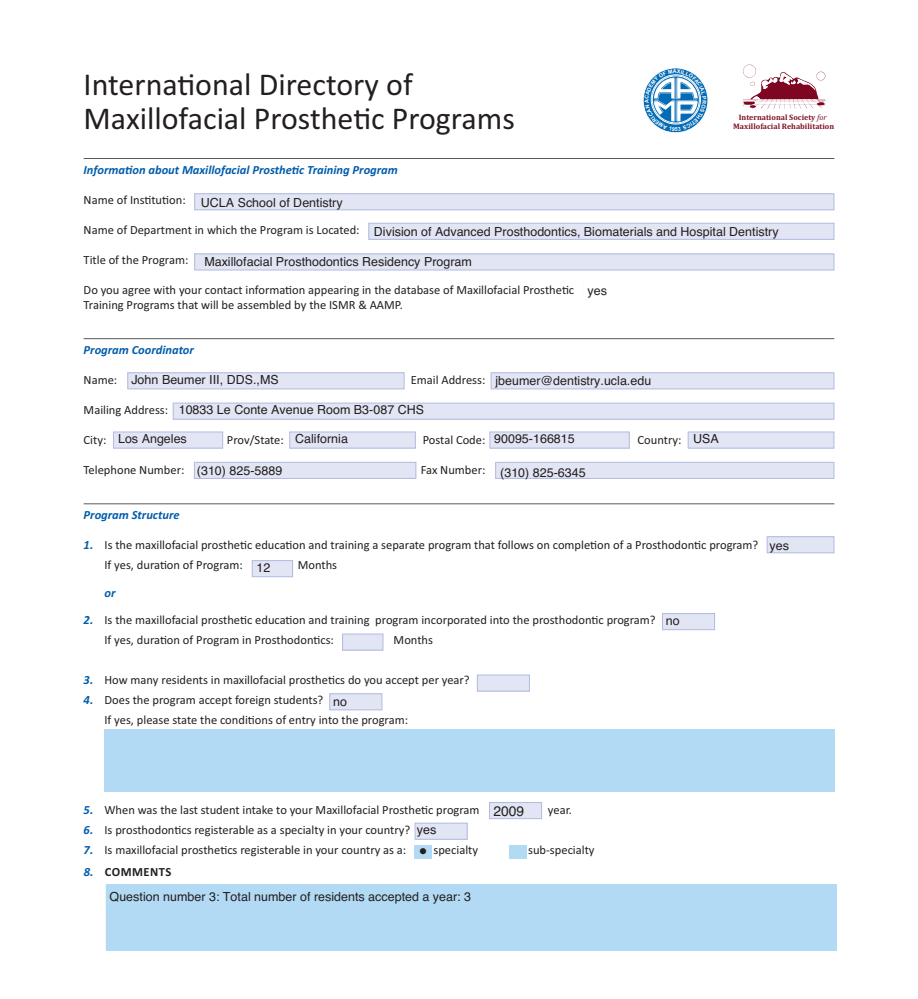
<style>
.page{position:relative;width:918px;height:999px;background:#fff}
.page>*{position:absolute;margin:0;border:0;box-sizing:border-box;transform-origin:0 0}
.t1{font:31.95px/33.3px "Calibri";color:#231f20}
.t2{font:13.95px "Helvetica";color:#231f20}
.t3{font:12.45px/20px "Calibri";color:#231f20}
.t4{font:12.45px "Helvetica";color:#231f20}
.t5{font:italic 700 12.45px "Calibri";color:#005cab}
.t6{font:700 12.45px "Calibri";letter-spacing:.04em;color:#231f20}
.t7{font:8.4px "Adobe Pi Std";color:#231f20}
.t8{font:700 7.95px/9.8px "Cambria";color:#7e1324;text-align:center}
.s1{font-weight:700;font-style:italic;color:#005cab}
.s2{font-weight:400;font-style:italic}
.s3{font-style:italic;color:#005cab}
</style>
<div class="page">
<hr style="left:84px;top:158px;width:750px;height:1px;background:#58595b">
<hr style="left:84px;top:338px;width:750px;height:1px;background:#58595b">
<hr style="left:84px;top:503px;width:750px;height:1px;background:#58595b">
<div style="left:173px;top:403px;width:661px;height:16px;background:#e2e5f3"></div>
<div style="left:173px;top:403px;width:661px;height:17px;border:1px solid #b2bce0"></div>
<div style="left:195px;top:194px;width:639px;height:16px;background:#e2e5f3"></div>
<div style="left:194px;top:193px;width:640px;height:17px;border:1px solid #b2bce0"></div>
<div style="left:195px;top:254px;width:639px;height:16px;background:#e2e5f3"></div>
<div style="left:194px;top:254px;width:640px;height:16px;border:1px solid #b2bce0"></div>
<div style="left:369px;top:223px;width:465px;height:16px;background:#e2e5f3"></div>
<div style="left:369px;top:223px;width:465px;height:17px;border:1px solid #b2bce0"></div>
<div style="left:491px;top:373px;width:343px;height:16px;background:#e2e5f3"></div>
<div style="left:491px;top:372px;width:343px;height:17px;border:1px solid #b2bce0"></div>
<div style="left:496px;top:462px;width:338px;height:16px;background:#e2e5f3"></div>
<div style="left:495px;top:462px;width:339px;height:17px;border:1px solid #b2bce0"></div>
<div style="left:128px;top:373px;width:276px;height:16px;background:#e2e5f3"></div>
<div style="left:127px;top:372px;width:277px;height:17px;border:1px solid #b2bce0"></div>
<div style="left:194px;top:462px;width:222px;height:16px;background:#e2e5f3"></div>
<div style="left:194px;top:462px;width:222px;height:17px;border:1px solid #b2bce0"></div>
<div style="left:114px;top:432px;width:109px;height:16px;background:#e2e5f3"></div>
<div style="left:113px;top:432px;width:110px;height:16px;border:1px solid #b2bce0"></div>
<div style="left:343px;top:634px;width:40px;height:16px;background:#e2e5f3"></div>
<div style="left:342px;top:634px;width:41px;height:16px;border:1px solid #b2bce0"></div>
<div style="left:252px;top:561px;width:41px;height:16px;background:#e2e5f3"></div>
<div style="left:252px;top:560px;width:41px;height:17px;border:1px solid #b2bce0"></div>
<div style="left:767px;top:537px;width:67px;height:16px;background:#e2e5f3"></div>
<div style="left:767px;top:536px;width:67px;height:17px;border:1px solid #b2bce0"></div>
<div style="left:662px;top:614px;width:53px;height:16px;background:#e2e5f3"></div>
<div style="left:662px;top:613px;width:53px;height:17px;border:1px solid #b2bce0"></div>
<div style="left:415px;top:823px;width:52px;height:16px;background:#e2e5f3"></div>
<div style="left:415px;top:823px;width:53px;height:17px;border:1px solid #b2bce0"></div>
<div style="left:490px;top:803px;width:52px;height:16px;background:#e2e5f3"></div>
<div style="left:489px;top:802px;width:53px;height:17px;border:1px solid #b2bce0"></div>
<div style="left:477px;top:675px;width:52px;height:16px;background:#e2e5f3"></div>
<div style="left:477px;top:675px;width:53px;height:16px;border:1px solid #b2bce0"></div>
<div style="left:330px;top:694px;width:52px;height:16px;background:#e2e5f3"></div>
<div style="left:329px;top:693px;width:53px;height:17px;border:1px solid #b2bce0"></div>
<div style="left:290px;top:432px;width:125px;height:16px;background:#e2e5f3"></div>
<div style="left:289px;top:432px;width:127px;height:16px;border:1px solid #b2bce0"></div>
<div style="left:490px;top:432px;width:139px;height:16px;background:#e2e5f3"></div>
<div style="left:490px;top:432px;width:140px;height:16px;border:1px solid #b2bce0"></div>
<div style="left:688px;top:432px;width:146px;height:16px;background:#e2e5f3"></div>
<div style="left:688px;top:432px;width:146px;height:16px;border:1px solid #b2bce0"></div>
<div style="left:643px;top:68px;width:65px;height:65px;border:1px solid #fff;border-radius:50%"></div>
<svg style="left:743px;top:65px;width:83px;height:44px"></svg>
<div style="left:104px;top:730px;width:730px;height:62px;background:#b2daf4"></div>
<div style="left:414px;top:845px;width:18px;height:13px;background:#b2daf4"></div>
<div style="left:509px;top:845px;width:17px;height:13px;background:#b2daf4"></div>
<div style="left:107px;top:884px;width:730px;height:67px;background:#b2daf4"></div>
<svg style="left:645px;top:69px;width:61px;height:62px"></svg>
<h1 class="t1" style="left:84px;top:71px;width:433px">Interna-onal Directory of<br>Maxillofacial Prosthe-c Programs</h1>
<p class="t5" style="left:84px;top:165px;width:316px">Informa-on about Maxillofacial Prosthe-c Training Program</p>
<p class="t3" style="left:84px;top:191px;width:104px">Name of Ins-tu-on:</p>
<p class="t3" style="left:84px;top:221px;width:278px">Name of Department in which the Program is Located:</p>
<p class="t3" style="left:84px;top:251px;width:106px">Title of the Program:</p>
<p class="t3" style="left:84px;top:283px;width:492px;line-height:15px">Do you agree with your contact informa-on appearing in the database of Maxillofacial Prosthe-c<br>Training Programs that will be assembled by the ISMR &amp; AAMP.</p>
<p class="t5" style="left:84px;top:346px;width:112px">Program Coordinator</p>
<p class="t3" style="left:84px;top:371px;width:35px">Name:</p>
<p class="t3" style="left:411px;top:371px;width:76px">Email Address:</p>
<p class="t3" style="left:84px;top:401px;width:86px">Mailing Address:</p>
<p class="t3" style="left:84px;top:431px;width:24px">City:</p>
<p class="t3" style="left:227px;top:431px;width:59px">Prov/State:</p>
<p class="t3" style="left:423px;top:431px;width:64px">Postal Code:</p>
<p class="t3" style="left:638px;top:431px;width:45px">Country:</p>
<p class="t3" style="left:84px;top:461px;width:102px">Telephone Number:</p>
<p class="t3" style="left:421px;top:461px;width:66px">Fax Number:</p>
<p class="t5" style="left:84px;top:511px;width:97px">Program Structure</p>
<p class="t3" style="left:105px;top:536px;width:655px;text-indent:-21px"><span class="s1">1.</span> Is the maxillofacial prosthe-c educa-on and training a separate program that follows on comple-on of a Prosthodon-c program?<br>If yes, dura-on of Program:</p>
<p class="t8" style="left:733px;top:112px;width:103px">International Society <span class="s2">for<br></span>Maxillofacial Rehabilitation</p>
<p class="t4" style="left:201px;top:198px;width:143px">UCLA School of Dentistry</p>
<p class="t4" style="left:374px;top:227px;width:406px">Division of Advanced Prosthodontics, Biomaterials and Hospital Dentistry</p>
<p class="t4" style="left:204px;top:257px;width:269px">Maxillofacial Prosthodontics Residency Program</p>
<p class="t4" style="left:588px;top:286px;width:21px">yes</p>
<p class="t4" style="left:131px;top:375px;width:149px">John Beumer III, DDS.,MS</p>
<p class="t4" style="left:495px;top:376px;width:157px">jbeumer@dentistry.ucla.edu</p>
<p class="t4" style="left:179px;top:406px;width:247px">10833 Le Conte Avenue Room B3-087 CHS</p>
<p class="t4" style="left:118px;top:434px;width:70px">Los Angeles</p>
<p class="t4" style="left:295px;top:434px;width:54px">California</p>
<p class="t4" style="left:494px;top:434px;width:82px">90095-166815</p>
<p class="t4" style="left:693px;top:434px;width:27px">USA</p>
<p class="t4" style="left:197px;top:466px;width:87px">(310) 825-5889</p>
<p class="t4" style="left:500px;top:468px;width:87px">(310) 825-6345</p>
<p class="t4" style="left:770px;top:541px;width:21px">yes</p>
<p class="t3" style="left:298px;top:556px;width:41px">Months</p>
<p class="t4" style="left:257px;top:563px;width:15px">12</p>
<p class="t5" style="left:105px;top:588px;width:12px">or</p>
<p class="t3" style="left:105px;top:611px;width:553px;text-indent:-21px"><span class="s1">2.</span> Is the maxillofacial prosthe-c educa-on and training program incorporated into the prosthodon-c program?<br>If yes, dura-on of Program in Prosthodon-cs:</p>
<p class="t3" style="left:394px;top:631px;width:41px">Months</p>
<p class="t3" style="left:84px;top:671px;width:388px"><span class="s1">3.</span> How many residents in maxillofacial prosthe-cs do you accept per year?</p>
<p class="t3" style="left:105px;top:691px;width:305px;text-indent:-21px"><span class="s1">4.</span> Does the program accept foreign students?<br>If yes, please state the condi-ons of entry into the program:</p>
<p class="t4" style="left:333px;top:697px;width:15px">no</p>
<p class="t4" style="left:666px;top:616px;width:15px">no</p>
<p class="t2" style="left:493px;top:806px;width:32px">2009</p>
<p class="t3" style="left:84px;top:801px;width:397px"><span class="s1">5.</span> When was the last student intake to your Maxillofacial Prosthe-c program</p>
<p class="t3" style="left:548px;top:801px;width:25px">year.</p>
<p class="t3" style="left:84px;top:821px;width:328px"><span class="s1">6.</span> Is prosthodon-cs registerable as a specialty in your country?</p>
<p class="t3" style="left:84px;top:841px;width:324px"><span class="s1">7.</span> Is maxillofacial prosthe-cs registerable in your country as a:</p>
<p class="t3" style="left:433px;top:841px;width:46px">specialty</p>
<p class="t3" style="left:528px;top:841px;width:68px">sub-specialty</p>
<p class="t6" style="left:84px;top:864px;width:89px"><span class="s3">8.</span> COMMENTS</p>
<p class="t4" style="left:417px;top:825px;width:21px">yes</p>
<p class="t7" style="left:420px;top:847px;width:8px">●</p>
<p class="t4" style="left:110px;top:893px;width:363px">Question number 3: Total number of residents accepted a year: 3</p>
</div>
